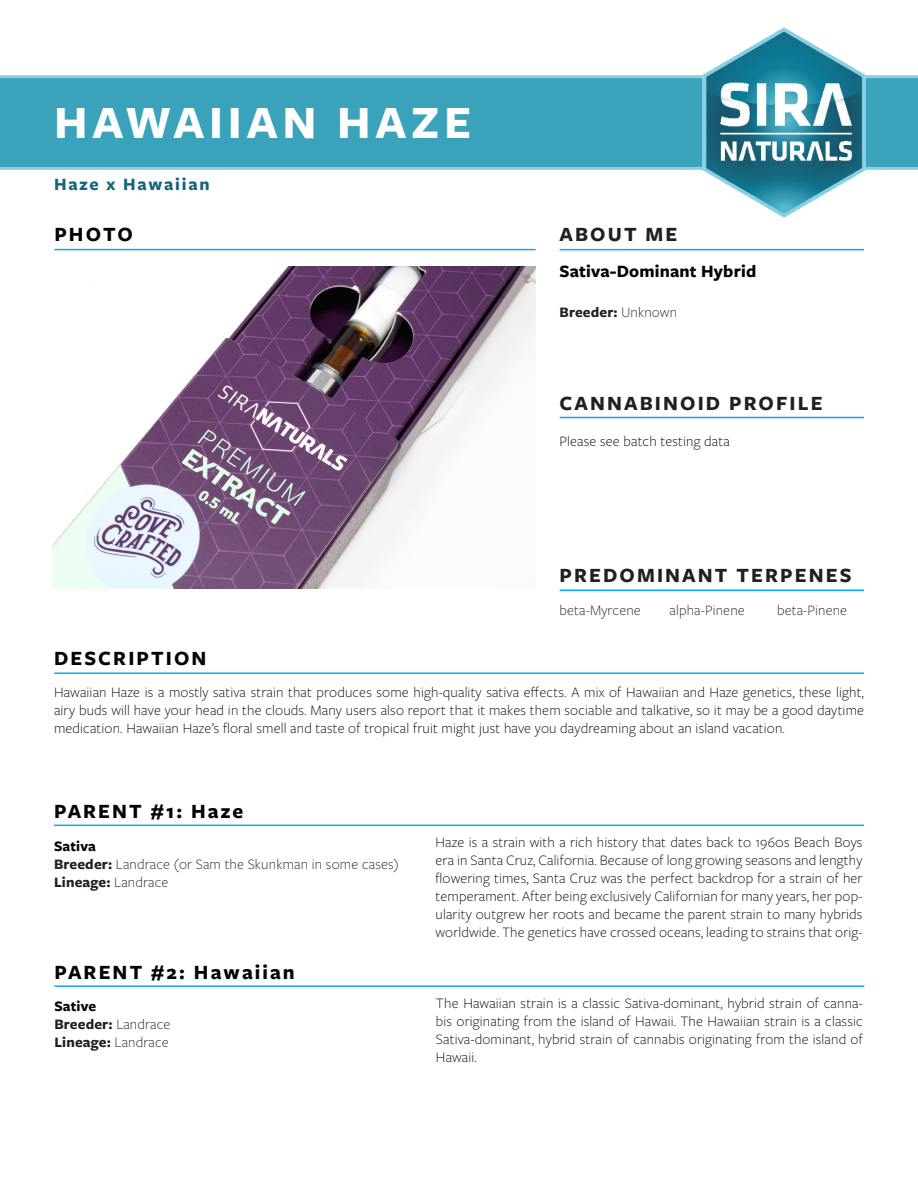
<style>
.page{position:relative;width:918px;height:1188px;background:#fff}
.page>*{position:absolute;margin:0;border:0;box-sizing:border-box;transform-origin:0 0}
.t1{font:700 48px "Freight Sans Pro";letter-spacing:.1em;color:#fff}
.t2{font:700 21px "Freight Sans Pro";letter-spacing:.1em;color:#040503}
.t3{font:700 21px "Freight Sans Pro";letter-spacing:.1em;color:#231f20}
.t4{font:700 18px "Freight Sans Pro";letter-spacing:.01em;color:#040503}
.t5{font:700 18px "Freight Sans Pro";letter-spacing:.1em;color:#13677d}
.t6{font:300 15px/18px "Freight Sans Pro";letter-spacing:.01em;color:#040503;text-align:justify}
.t7{font:300 15px "Freight Sans Pro";letter-spacing:.01em;color:#231f20}
.t8{font:700 15px "Freight Sans Pro";letter-spacing:.01em;color:#231f20}
.t9{font:700 15px "Freight Sans Pro";letter-spacing:.01em;color:#040503}
.s1{font-weight:300}
.s2{font-weight:700}
</style>
<div class="page">
<hr style="left:54px;top:249px;width:482px;height:1px;background:#00aeef">
<hr style="left:560px;top:249px;width:304px;height:1px;background:#00aeef">
<hr style="left:560px;top:417px;width:304px;height:1px;background:#00aeef">
<hr style="left:54px;top:672px;width:810px;height:2px;background:#00aeef">
<hr style="left:560px;top:590px;width:304px;height:1px;background:#00aeef">
<hr style="left:54px;top:825px;width:810px;height:1px;background:#00aeef">
<svg style="left:0;top:75px;width:918px;height:95px;background:#3fa5bc"></svg>
<img style="left:680px;top:27px;width:208px;height:191px">
<hr style="left:54px;top:985px;width:810px;height:2px;background:#00aeef">
<img style="left:52px;top:267px;width:484px;height:322px">
<p class="t1" style="left:54px;top:89px;width:419px">HAWAIIAN HAZE</p>
<p class="t5" style="left:54px;top:172px;width:157px">Haze x Hawaiian</p>
<p class="t2" style="left:54px;top:220px;width:80px">PHOTO</p>
<p class="t3" style="left:560px;top:220px;width:119px">ABOUT ME</p>
<p class="t4" style="left:560px;top:259px;width:198px">Sativa-Dominant Hybrid</p>
<p class="t8" style="left:560px;top:301px;width:119px">Breeder: <span class="s1">Unknown</span></p>
<p class="t3" style="left:560px;top:388px;width:265px">CANNABINOID PROFILE</p>
<p class="t6" style="left:560px;top:431px;width:172px">Please see batch testing data</p>
<p class="t3" style="left:560px;top:561px;width:294px">PREDOMINANT TERPENES</p>
<p class="t7" style="left:560px;top:600px;width:83px">beta-Myrcene</p>
<p class="t7" style="left:670px;top:600px;width:77px">alpha-Pinene</p>
<p class="t7" style="left:777px;top:600px;width:72px">beta-Pinene</p>
<p class="t2" style="left:54px;top:643px;width:154px">DESCRIPTION</p>
<p class="t6" style="left:54px;top:683px;width:812px">Hawaiian Haze is a mostly sativa strain that produces some high-quality sativa effects. A mix of Hawaiian and Haze genetics, these light, airy buds will have your head in the clouds. Many users also report that it makes them sociable and talkative, so it may be a good daytime medication. Hawaiian Haze’s floral smell and taste of tropical fruit might just have you daydreaming about an island vacation.</p>
<p class="t2" style="left:54px;top:797px;width:191px">PARENT #1: Haze</p>
<p class="t9" style="left:54px;top:835px;width:43px">Sativa</p>
<p class="t7" style="left:54px;top:854px;width:346px"><span class="s2">Breeder:</span> Landrace (or Sam the Skunkman in some cases)</p>
<p class="t8" style="left:54px;top:871px;width:116px">Lineage: <span class="s1">Landrace</span></p>
<p class="t2" style="left:54px;top:958px;width:242px">PARENT #2: Hawaiian</p>
<p class="t9" style="left:54px;top:996px;width:43px">Sative</p>
<p class="t8" style="left:54px;top:1014px;width:118px">Breeder: <span class="s1">Landrace</span></p>
<p class="t8" style="left:54px;top:1032px;width:116px">Lineage: <span class="s1">Landrace</span></p>
<p class="t6" style="left:436px;top:833px;width:428px">Haze is a strain with a rich history that dates back to 1960s Beach Boys era in Santa Cruz, California. Because of long growing seasons and lengthy flowering times, Santa Cruz was the perfect backdrop for a strain of her temperament. After being exclusively Californian for many years, her pop&shy;ularity outgrew her roots and became the parent strain to many hybrids worldwide. The genetics have crossed oceans, leading to strains that orig-</p>
<p class="t6" style="left:436px;top:994px;width:428px">The Hawaiian strain is a classic Sativa-dominant, hybrid strain of canna&shy;bis originating from the island of Hawaii. The Hawaiian strain is a classic Sativa-dominant, hybrid strain of cannabis originating from the island of Hawaii.</p>
</div>
